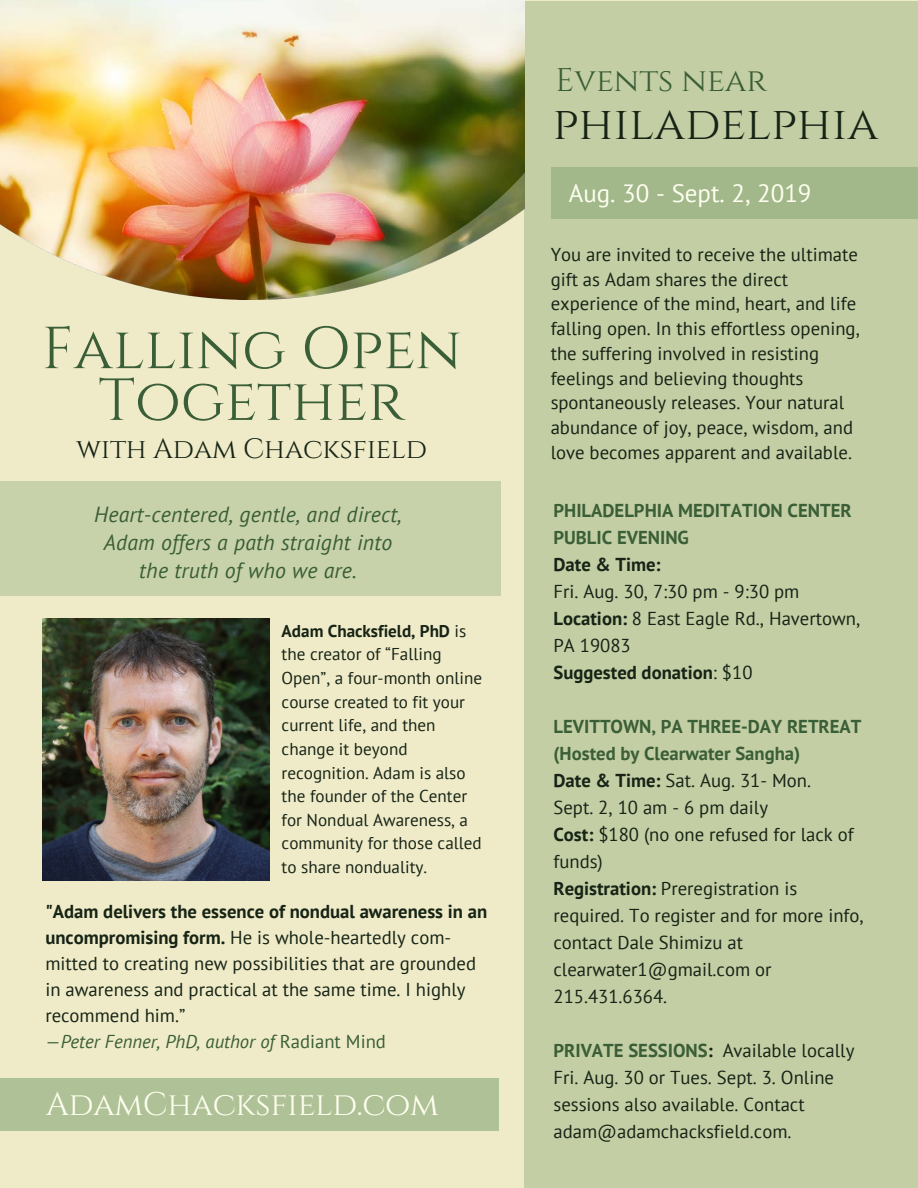
<style>
.page{position:relative;width:918px;height:1188px;background:#efebc8}
.page>*{position:absolute;margin:0;border:0;box-sizing:border-box;transform-origin:0 0}
.t1{font:59.1px/51.8px "Cinzel";color:#3a5e37;text-align:center}
.t2{font:46.65px "Cinzel";color:#162315}
.t3{font:32.7px "Cinzel";letter-spacing:-.01em;color:#fffff0}
.t4{font:32.7px "Cinzel";color:#3a5e36}
.t5{font:28.05px "Cinzel";letter-spacing:-.01em;color:#162315}
.t6{font:24.9px "PT Sans";color:#fffff0}
.t7{font:italic 21.75px/28.2px "PT Sans";letter-spacing:.01em;color:#3a5e36;text-align:center}
.t8{font:18.75px/27px "PT Sans";color:#162315}
.t9{font:700 18.75px/27px "PT Sans";color:#3a5e36}
.t10{font:700 18.75px "PT Sans";color:#162315}
.t11{font:17.1px/23.7px "PT Sans";color:#162315}
.s1{font-weight:700}
.s2{color:#3a5e36}
.s3{font-style:italic;color:#3a5e36}
.s4{font-weight:700;color:#3a5e36}
</style>
<div class="page">
<div style="left:524px;top:1px;width:394px;height:1187px;background:#c3cea5"></div>
<div style="left:551px;top:167px;width:367px;height:52px;background:#a2b88b"></div>
<div style="left:0;top:1079px;width:499px;height:51px;background:#afc196"></div>
<img style="left:42px;top:618px;width:228px;height:262px">
<div style="left:0;top:482px;width:501px;height:114px;background:#c8d2aa"></div>
<img style="left:0;top:0;width:525px;height:300px">
<h1 class="t1" style="left:42px;top:325px;width:421px">Falling Open<br>Together</h1>
<h3 class="t5" style="left:76px;top:431px;width:352px">with Adam Chacksfield</h3>
<p class="t7" style="left:94px;top:500px;width:309px">Heart-centered, gentle, and direct,<br>Adam offers a path straight into the truth of who we are.</p>
<p class="t11" style="left:282px;top:619px;width:202px"><span class="s1">Adam Chacksfield, PhD</span> is the creator of “Falling<br>Open”, a four-month online course created to fit your current life, and then change it beyond recognition. Adam is also the founder of the Center for Nondual Awareness, a community for those called to share nonduality.</p>
<p class="t8" style="left:45px;top:898px;width:443px;line-height:25.8px"><span class="s1">"Adam delivers the essence of nondual awareness in an uncompromising form.</span> He is whole-heartedly com&shy;mitted to creating new possibilities that are grounded in awareness and practical at the same time. I highly recommend him.”<br><span class="s2">—</span><span class="s3">Peter Fenner, PhD, author of</span> <span class="s2">Radiant Mind</span></p>
<h3 class="t3" style="left:46px;top:1083px;width:395px">AdamChacksfield.com</h3>
<h3 class="t4" style="left:556px;top:59px;width:213px">Events near</h3>
<h2 class="t2" style="left:553px;top:94px;width:327px">philadelphia</h2>
<h3 class="t6" style="left:569px;top:177px;width:244px">Aug. 30 - Sept. 2, 2019</h3>
<p class="t8" style="left:551px;top:241px;width:311px;line-height:24.8px">You are invited to receive the ultimate gift as Adam shares the direct experience of the mind, heart, and life falling open. In this effortless opening, the suffering involved in resisting feelings and believing thoughts spontaneously releases. Your natural abundance of joy, peace, wisdom, and love becomes apparent and available.</p>
<p class="t9" style="left:554px;top:496px;width:300px">PHILADELPHIA MEDITATION CENTER<br>PUBLIC EVENING</p>
<p class="t10" style="left:554px;top:552px;width:109px">Date &amp; Time:</p>
<p class="t8" style="left:554px;top:577px;width:308px">Fri. Aug. 30, 7:30 pm - 9:30 pm<br><span class="s1">Location:</span> 8 East Eagle Rd., Havertown,<br>PA 19083<br><span class="s1">Suggested donation</span>: $10</p>
<p class="t8" style="left:554px;top:712px;width:312px"><span class="s4">LEVITTOWN, PA THREE-DAY RETREAT (Hosted by Clearwater Sangha)<br></span><span class="s1">Date &amp; Time:</span> Sat. Aug. 31- Mon.<br>Sept. 2, 10 am - 6 pm daily<br><span class="s1">Cost:</span> $180 (no one refused for lack of funds)<br><span class="s1">Registration:</span> Preregistration is required. To register and for more info, contact Dale Shimizu at clearwater1@gmail.com or<br>215.431.6364.</p>
<p class="t8" style="left:554px;top:1036px;width:302px"><span class="s4">PRIVATE SESSIONS</span><span class="s1">:</span> Available locally Fri. Aug. 30 or Tues. Sept. 3. Online sessions also available. Contact adam@adamchacksfield.com.</p>
</div>
